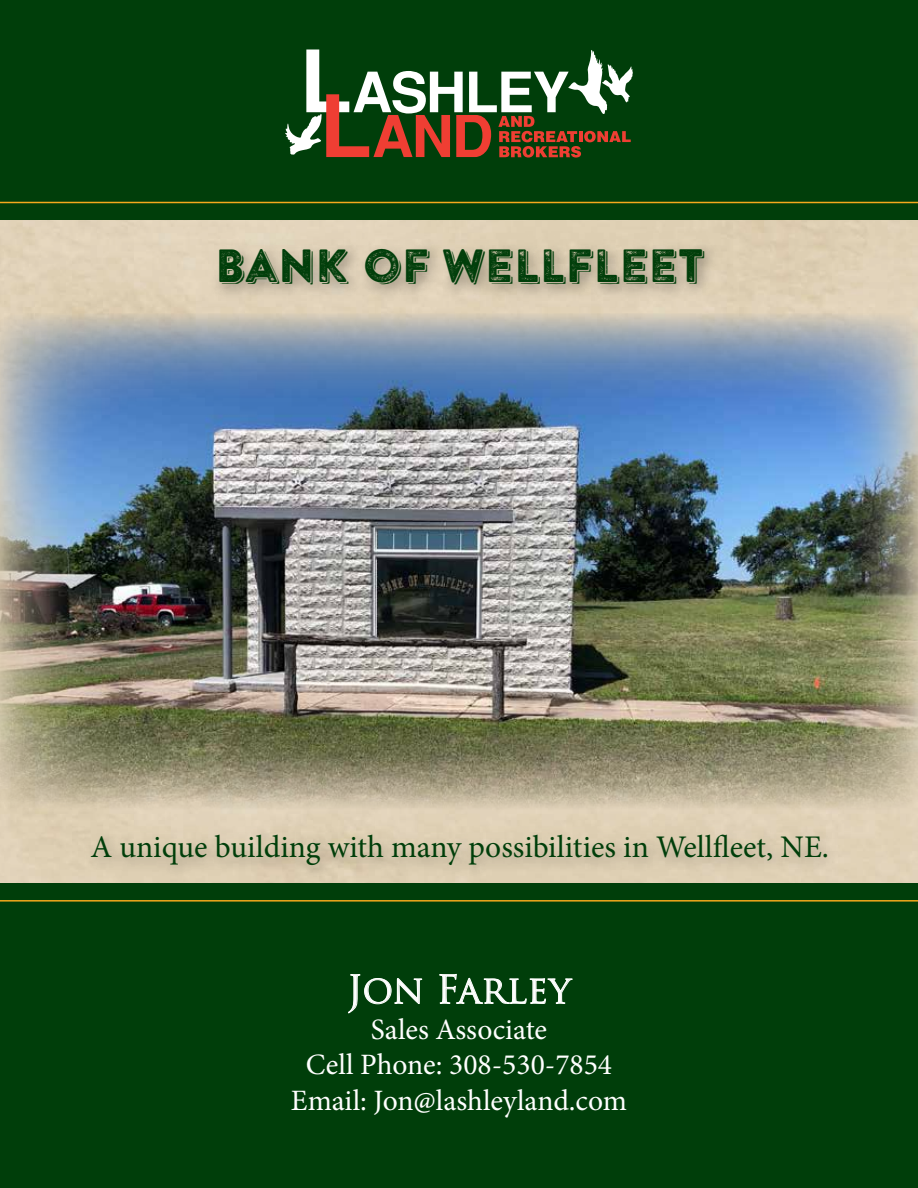
<style>
.page{position:relative;width:918px;height:1188px;background:#fff}
.page>*{position:absolute;margin:0;border:0;box-sizing:border-box;transform-origin:0 0}
.t1{font:46.5px "Brandon Printed Two Shadow";color:#003e0a}
.t2{font:37.95px "Trajan Pro";color:#fff}
.t3{font:31.5px "Minion Pro";color:#003e0a}
.t4{font:29.55px/35.5px "Minion Pro";color:#fff;text-align:center}
</style>
<div class="page">
<div style="left:0;top:0;width:918px;height:220px;background:#003e0a"></div>
<hr style="left:0;top:202px;width:918px;height:1px;background:#f5a81d">
<div style="left:0;top:883px;width:918px;height:305px;background:#003e0a"></div>
<hr style="left:0;top:900px;width:918px;height:2px;background:#f5a81d">
<div style="left:199px;top:229px;width:516px;height:64px;background:#e1d2b8"></div>
<div style="left:206px;top:237px;width:516px;height:66px;background:#000;opacity:.75"></div>
<img style="left:0;top:313px;width:918px;height:497px">
<div style="left:74px;top:815px;width:764px;height:61px;background:#e1d2b8"></div>
<div style="left:81px;top:824px;width:761px;height:58px;background:#000;opacity:.75"></div>
<svg style="left:285px;top:50px;width:348px;height:108px"></svg>
<svg style="left:348px;top:974px;width:74px;height:40px"></svg>
<svg style="left:439px;top:973px;width:134px;height:31px"></svg>
<h1 class="t1" style="left:215px;top:236px;width:491px">BANK OF WELLFLEET</h1>
<p class="t3" style="left:90px;top:826px;width:740px">A unique building with many possibilities in Wellfleet, NE.</p>
<p class="t2" style="left:347px;top:965px;width:225px">Jon Farley</p>
<p class="t4" style="left:291px;top:1012px;width:338px">Sales Associate<br>Cell Phone: 308-530-7854<br>Email: Jon@lashleyland.com</p>
</div>
